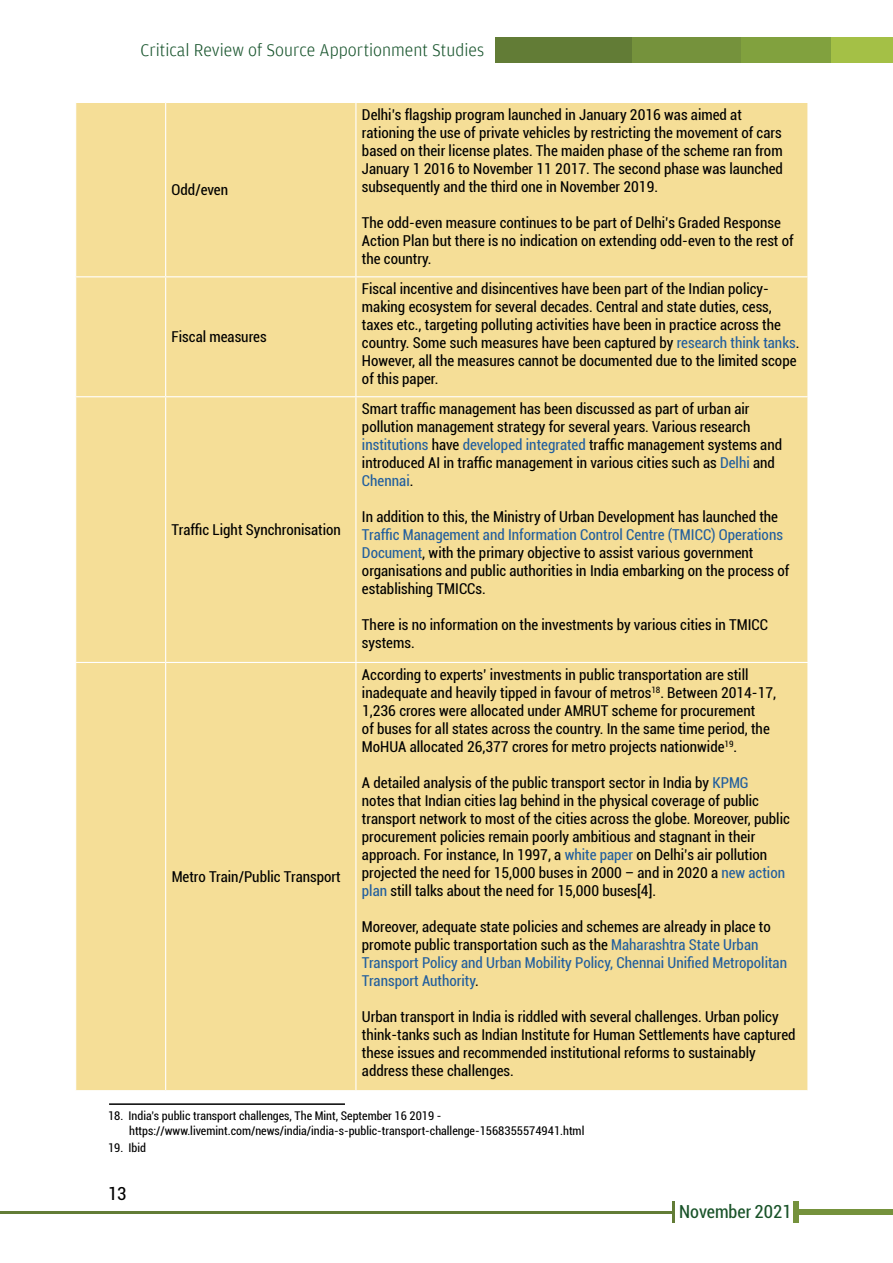
<style>
.page{position:relative;width:893px;height:1263px;background:#fff}
.page>*{position:absolute;margin:0;border:0;box-sizing:border-box;transform-origin:0 0}
.t1{font:300 18px "Amplitude";color:#16532b}
.t2{font:condensed 18px "Roboto";color:#195329}
.t3{font:condensed 18px "Roboto";color:#000}
.t4{font:condensed 15px/18px "Roboto";color:#000}
.t5{font:condensed 15px/18px "Roboto";color:#215e9e}
.t6{font:condensed 12px/14.4px "Roboto";color:#000}
.s1{color:#215e9e}
.s2{color:#000}
</style>
<div class="page">
<div style="left:829px;top:37px;width:64px;height:26px;background:#a4c046"></div>
<div style="left:695px;top:37px;width:136px;height:26px;background:#81a13e"></div>
<div style="left:605px;top:37px;width:136px;height:26px;background:#75923c"></div>
<div style="left:495px;top:37px;width:136px;height:26px;background:#627c36"></div>
<hr style="left:0;top:1211px;width:673px;height:3px;background:#627c36">
<div style="left:798px;top:1210px;width:95px;height:5px;background:#75923c"></div>
<hr style="left:672px;top:1202px;width:3px;height:21px;background:#627c36">
<div style="left:794px;top:1202px;width:5px;height:21px;background:#75923c"></div>
<div style="left:76px;top:103px;width:731px;height:987px;background:#f5de97"></div>
<hr style="left:165px;top:103px;width:1px;height:173px;background:#fff">
<hr style="left:355px;top:103px;width:1px;height:173px;background:#fff">
<hr style="left:75px;top:276px;width:91px;height:1px;background:#fff">
<hr style="left:166px;top:276px;width:190px;height:1px;background:#fff">
<hr style="left:165px;top:277px;width:1px;height:119px;background:#fff">
<hr style="left:356px;top:276px;width:452px;height:1px;background:#fff">
<hr style="left:355px;top:277px;width:1px;height:119px;background:#fff">
<hr style="left:75px;top:396px;width:91px;height:1px;background:#fff">
<hr style="left:166px;top:396px;width:190px;height:1px;background:#fff">
<hr style="left:165px;top:397px;width:1px;height:265px;background:#fff">
<hr style="left:356px;top:396px;width:452px;height:1px;background:#fff">
<hr style="left:355px;top:397px;width:1px;height:265px;background:#fff">
<hr style="left:75px;top:662px;width:91px;height:1px;background:#fff">
<hr style="left:166px;top:662px;width:190px;height:1px;background:#fff">
<hr style="left:165px;top:663px;width:1px;height:427px;background:#fff">
<hr style="left:356px;top:662px;width:452px;height:1px;background:#fff">
<hr style="left:355px;top:663px;width:1px;height:427px;background:#fff">
<hr style="left:109px;top:1103px;width:236px;height:2px;background:#000">
<p class="t1" style="left:141px;top:40px;width:345px">Critical Review of Source Apportionment Studies</p>
<p class="t4" style="left:172px;top:180px;width:58px">Odd/even</p>
<p class="t4" style="left:172px;top:328px;width:96px">Fiscal measures</p>
<p class="t4" style="left:172px;top:520px;width:171px">Traffic Light Synchronisation</p>
<p class="t4" style="left:362px;top:105px;width:422px">Delhi’s flagship program launched in January 2016 was aimed at rationing the use of private vehicles by restricting the movement of cars based on their license plates. The maiden phase of the scheme ran from January 1 2016 to November 11 2017. The second phase was launched subsequently and the third one in November 2019.</p>
<p class="t4" style="left:362px;top:213px;width:433px">The odd-even measure continues to be part of Delhi’s Graded Response<br>Action Plan but there is no indication on extending odd-even to the rest of the country.</p>
<p class="t4" style="left:362px;top:279px;width:439px">Fiscal incentive and disincentives have been part of the Indian policy&shy;making ecosystem for several decades. Central and state duties, cess, taxes etc., targeting polluting activities have been in practice across the country. Some such measures have been captured by <span class="s1">research think tanks</span>.<br>However, all the measures cannot be documented due to the limited scope of this paper.</p>
<p class="t4" style="left:362px;top:399px;width:422px">Smart traffic management has been discussed as part of urban air pollution management strategy for several years. Various research <span class="s1">institutions</span> have <span class="s1">developed integrated</span> traffic management systems and introduced AI in traffic management in various cities such as <span class="s1">Delhi</span> and <span class="s1">Chennai</span>.</p>
<p class="t4" style="left:362px;top:507px;width:418px">In addition to this, the Ministry of Urban Development has launched the</p>
<p class="t4" style="left:362px;top:525px;width:429px"><span class="s1">Traffic Management and Information Control Centre (TMICC) Operations Document</span>, with the primary objective to assist various government organisations and public authorities in India embarking on the process of establishing TMICCs.</p>
<p class="t4" style="left:362px;top:615px;width:408px">There is no information on the investments by various cities in TMICC systems.</p>
<p class="t4" style="left:362px;top:665px;width:416px">According to experts’ investments in public transportation are still inadequate and heavily tipped in favour of metros<sup>18</sup>. Between 2014-17, ₹1,236 crores were allocated under AMRUT scheme for procurement<br>of buses for all states across the country. In the same time period, the MoHUA allocated ₹26,377 crores for metro projects nationwide<sup>19</sup>.</p>
<p class="t4" style="left:362px;top:773px;width:429px">A detailed analysis of the public transport sector in India by <span class="s1">KPMG<br></span>notes that Indian cities lag behind in the physical coverage of public transport network to most of the cities across the globe. Moreover, public procurement policies remain poorly ambitious and stagnant in their approach. For instance, In 1997, a <span class="s1">white paper</span> on Delhi’s air pollution projected the need for 15,000 buses in 2000 – and in 2020 a <span class="s1">new action plan</span> still talks about the need for 15,000 buses[4].</p>
<p class="t5" style="left:362px;top:917px;width:427px"><span class="s2">Moreover, adequate state policies and schemes are already in place to promote public transportation such as the</span> Maharashtra State Urban Transport Policy and Urban Mobility Policy, Chennai Unified Metropolitan Transport Authority<span class="s2">.</span></p>
<p class="t4" style="left:362px;top:1007px;width:435px">Urban transport in India is riddled with several challenges. Urban policy think-tanks such as Indian Institute for Human Settlements have captured these issues and recommended institutional reforms to sustainably address these challenges.</p>
<p class="t6" style="left:129px;top:1108px;width:457px;text-indent:-21px">18. India’s public transport challenges, The Mint, September 16 2019 - https://www.livemint.com/news/india/india-s-public-transport-challenge-1568355574941.html</p>
<p class="t6" style="left:108px;top:1140px;width:40px">19. Ibid</p>
<p class="t4" style="left:172px;top:867px;width:171px">Metro Train/Public Transport</p>
<p class="t3" style="left:108px;top:1181px;width:20px">13</p>
<p class="t2" style="left:679px;top:1199px;width:114px">November 2021</p>
</div>
